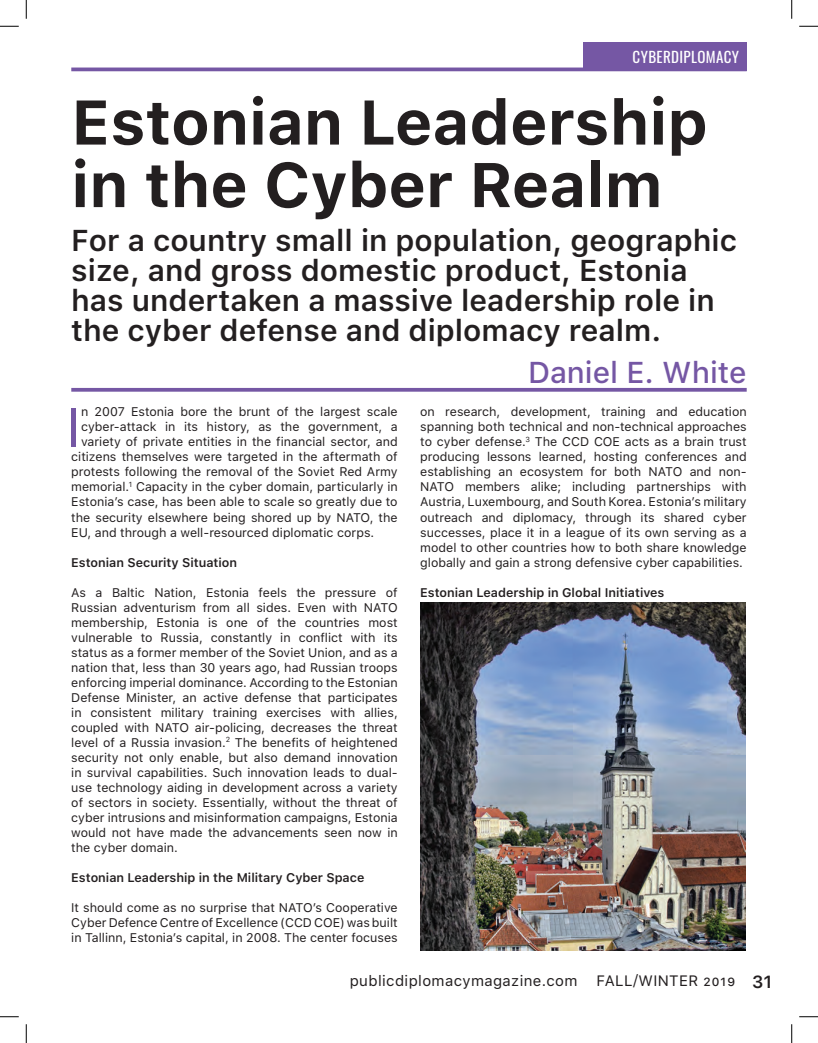
<style>
.page{position:relative;width:818px;height:1043px;background:#fff}
.page>*{position:absolute;margin:0;border:0;box-sizing:border-box;transform-origin:0 0}
.t1{font:700 62.5px/62.5px "SF Pro Text";color:#231f20}
.t2{font:55.12px "SF Pro Text";color:#7557a4}
.t3{font:600 30px/30px "SF Pro Text";color:#231f20}
.t4{font:500 30px "SF Pro Text";color:#7557a4}
.t5{font:15px "SF Pro Text";letter-spacing:.025em;color:#231f20}
.t6{font:15px "Oswald";letter-spacing:.025em;color:#fff}
.t7{font:12.5px/15px "SF Pro Text";color:#231f20;text-align:justify}
.t8{font:600 12.5px "SF Pro Text";color:#231f20}
.s1{font-family:"SF Pro Display";font-weight:600;font-size:17.5px}
</style>
<div class="page">
<div style="left:583px;top:42px;width:163px;height:29px;background:#7557a4"></div>
<hr style="left:71px;top:68px;width:675px;height:3px;background:#7557a4">
<svg style="left:71px;top:388px;width:675px;height:4px;background:#7f64ab"></svg>
<img style="left:420px;top:602px;width:325px;height:348px">
<svg style="left:0;top:25px;width:19px;height:2px"></svg>
<svg style="left:799px;top:25px;width:19px;height:2px"></svg>
<svg style="left:0;top:1016px;width:19px;height:1px"></svg>
<svg style="left:799px;top:1016px;width:19px;height:1px"></svg>
<svg style="left:25px;top:0;width:2px;height:19px"></svg>
<svg style="left:25px;top:1024px;width:2px;height:18px"></svg>
<svg style="left:791px;top:0;width:1px;height:19px"></svg>
<svg style="left:791px;top:1024px;width:1px;height:18px"></svg>
<p class="t6" style="left:632px;top:43px;width:108px">CYBERDIPLOMACY</p>
<h1 class="t1" style="left:71px;top:92px;width:638px">Estonian Leadership in the Cyber Realm</h1>
<h3 class="t3" style="left:71px;top:226px;width:667px">For a country small in population, geographic size, and gross domestic product, Estonia has undertaken a massive leadership role in the cyber defense and diplomacy realm.</h3>
<h2 class="t2" style="left:66px;top:395px;width:16px">I</h2>
<p class="t7" style="left:81px;top:404px;width:318px">n 2007 Estonia bore the brunt of the largest scale</p>
<p class="t7" style="left:81px;top:419px;width:318px">cyber-attack in its history, as the government, a</p>
<p class="t7" style="left:81px;top:434px;width:318px">variety of private entities in the financial sector, and</p>
<p class="t7" style="left:71px;top:449px;width:328px">citizens themselves were targeted in the aftermath of</p>
<p class="t7" style="left:71px;top:464px;width:328px">protests following the removal of the Soviet Red Army</p>
<p class="t7" style="left:71px;top:479px;width:328px">memorial.<sup>1</sup> Capacity in the cyber domain, particularly in</p>
<p class="t7" style="left:71px;top:494px;width:328px">Estonia’s case, has been able to scale so greatly due to</p>
<p class="t7" style="left:71px;top:509px;width:328px">the security elsewhere being shored up by NATO, the</p>
<p class="t7" style="left:71px;top:524px;width:304px">EU, and through a well-resourced diplomatic corps.</p>
<p class="t8" style="left:71px;top:555px;width:167px">Estonian Security Situation</p>
<p class="t7" style="left:71px;top:584px;width:328px">As a Baltic Nation, Estonia feels the pressure of Russian adventurism from all sides. Even with NATO membership, Estonia is one of the countries most vulnerable to Russia, constantly in conflict with its status as a former member of the Soviet Union, and as a nation that, less than 30 years ago, had Russian troops enforcing imperial dominance. According to the Estonian Defense Minister, an active defense that participates in consistent military training exercises with allies, coupled with NATO air-policing, decreases the threat level of a Russia invasion.<sup>2</sup> The benefits of heightened security not only enable, but also demand innovation in survival capabilities. Such innovation leads to dual&shy;use technology aiding in development across a variety of sectors in society. Essentially, without the threat of cyber intrusions and misinformation campaigns, Estonia would not have made the advancements seen now in the cyber domain.</p>
<p class="t8" style="left:71px;top:870px;width:294px">Estonian Leadership in the Military Cyber Space</p>
<p class="t7" style="left:71px;top:899px;width:328px">It should come as no surprise that NATO’s Cooperative Cyber Defence Centre of Excellence (CCD COE) was built in Tallinn, Estonia’s capital, in 2008. The center focuses</p>
<h3 class="t4" style="left:528px;top:354px;width:220px">Daniel E. White</h3>
<p class="t7" style="left:420px;top:404px;width:328px">on research, development, training and education spanning both technical and non-technical approaches to cyber defense.<sup>3</sup> The CCD COE acts as a brain trust producing lessons learned, hosting conferences and establishing an ecosystem for both NATO and non-NATO members alike; including partnerships with Austria, Luxembourg, and South Korea. Estonia’s military outreach and diplomacy, through its shared cyber successes, place it in a league of its own serving as a model to other countries how to both share knowledge globally and gain a strong defensive cyber capabilities.</p>
<p class="t8" style="left:420px;top:585px;width:246px">Estonian Leadership in Global Initiatives</p>
<p class="t5" style="left:350px;top:971px;width:229px">publicdiplomacymagazine.com</p>
<p class="t5" style="left:596px;top:971px;width:177px">FALL/WINTER 2019 <span class="s1">31</span></p>
</div>
